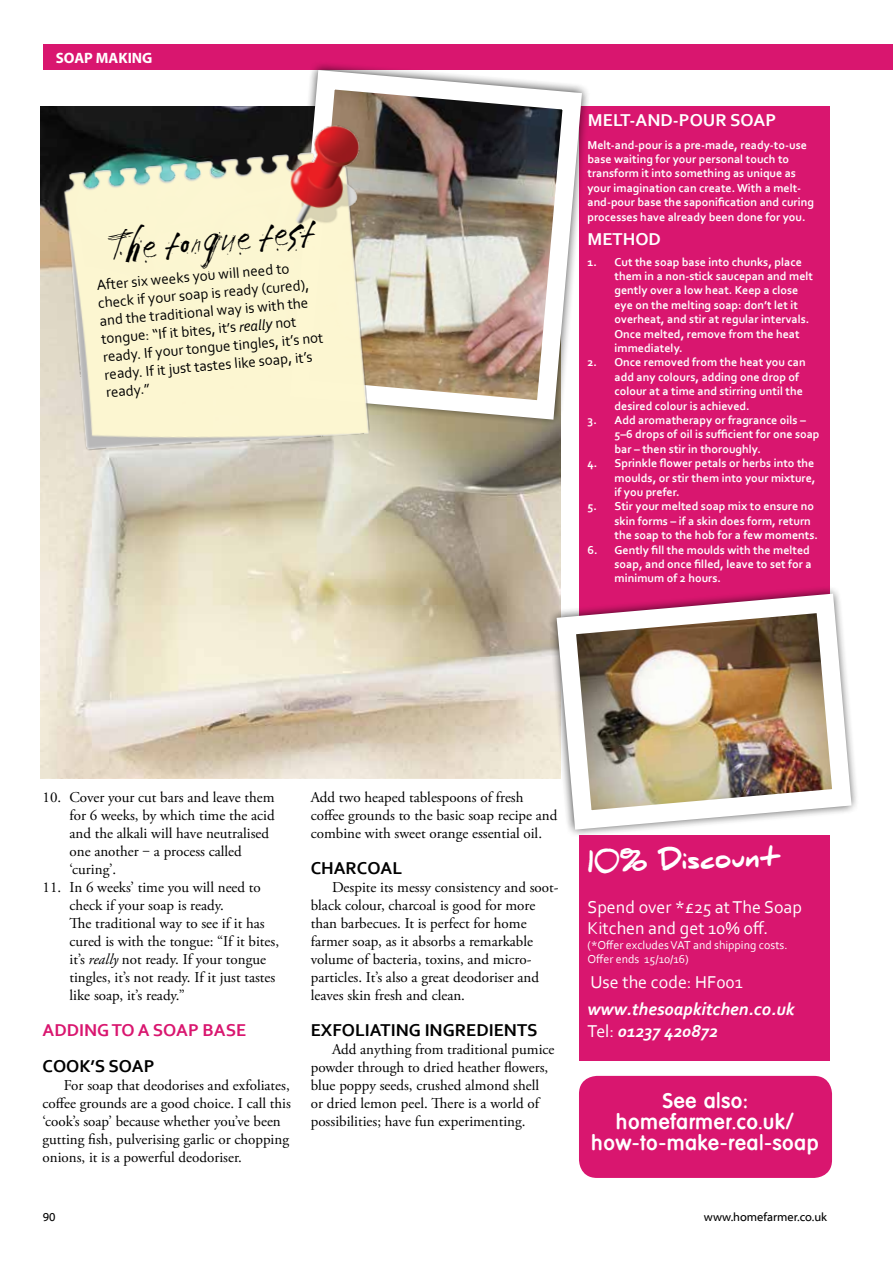
<style>
.page{position:relative;width:893px;height:1263px;background:#fff}
.page>*{position:absolute;margin:0;border:0;box-sizing:border-box;transform-origin:0 0}
.t1{font:36px "Smack";color:#000}
.t2{font:900 25.05px "Daniel";color:#fff}
.t3{font:700 21px/21px "Elementary Heavy SF";letter-spacing:.02em;color:#fff;text-align:center}
.t4{font:18px/21.6px "Corbel";color:#fff}
.t5{font:700 18px "Corbel";color:#000}
.t6{font:italic 700 18px/21.6px "Corbel";color:#fff}
.t7{font:700 18px "Corbel";color:#fff}
.t8{font:700 18px "Corbel";color:#d9166f}
.t9{font:15px/18px "Adobe Garamond Pro";color:#000}
.t10{font:15px/18px "Corbel";color:#000}
.t11{font:700 15px "Myriad Pro";color:#fff}
.t12{font:700 12px/14.4px "Corbel";color:#fff}
.t13{font:12px/14.4px "Corbel";color:#fff}
.t14{font:12px "Myriad Web Pro";color:#000}
.s1{font-style:italic}
.s2{font-weight:400;font-style:normal}
</style>
<div class="page">
<div style="left:43px;top:45px;width:850px;height:25px;background:#d9166f"></div>
<img style="left:41px;top:430px;width:520px;height:348px">
<div style="left:579px;top:106px;width:250px;height:621px;background:#d9166f"></div>
<img style="left:547px;top:584px;width:310px;height:255px">
<div style="left:579px;top:835px;width:250px;height:226px;background:#d9166f"></div>
<div style="left:579px;top:1076px;width:253px;height:102px;background:#d9166f;border-radius:18px"></div>
<img style="left:308px;top:64px;width:280px;height:365px">
<img style="left:40px;top:106px;width:367px;height:381px">
<p class="t11" style="left:56px;top:48px;width:98px">SOAP MAKING</p>
<h1 class="t1" style="left:103px;top:227px;width:213px;rotate:-5deg">The tongue test</h1>
<p class="t10" style="left:96px;top:276px;width:223px;rotate:-5deg">After six weeks you will need to check if your soap is ready (cured), and the traditional way is with the tongue: “If it bites, it’s <span class="s1">really</span> not ready. If your tongue tingles, it’s not ready. If it just tastes like soap, it’s ready.”</p>
<p class="t7" style="left:588px;top:109px;width:190px">MELT-AND-POUR SOAP</p>
<p class="t12" style="left:587px;top:137px;width:228px">Melt-and-pour is a pre-made, ready-to-use base waiting for your personal touch to transform it into something as unique as your imagination can create. With a melt&shy;and-pour base the saponification and curing processes have already been done for you.</p>
<p class="t7" style="left:587px;top:228px;width:75px">METHOD</p>
<p class="t12" style="left:614px;top:254px;width:200px;text-indent:-27px">1. Cut the soap base into chunks, place them in a non-stick saucepan and melt gently over a low heat. Keep a close eye on the melting soap: don’t let it overheat, and stir at regular intervals.<br>Once melted, remove from the heat immediately.</p>
<p class="t12" style="left:614px;top:355px;width:193px;text-indent:-27px">2. Once removed from the heat you can add any colours, adding one drop of colour at a time and stirring until the desired colour is achieved.</p>
<p class="t12" style="left:614px;top:412px;width:207px;text-indent:-27px">3. Add aromatherapy or fragrance oils –<br>5–6 drops of oil is sufficient for one soap bar – then stir in thoroughly.</p>
<p class="t12" style="left:614px;top:456px;width:203px;text-align:justify;text-indent:-27px">4. Sprinkle flower petals or herbs into the moulds, or stir them into your mixture, if you prefer.</p>
<p class="t12" style="left:614px;top:499px;width:205px;text-indent:-27px">5. Stir your melted soap mix to ensure no skin forms – if a skin does form, return the soap to the hob for a few moments.</p>
<p class="t12" style="left:614px;top:542px;width:199px;text-indent:-27px">6. Gently fill the moulds with the melted soap, and once filled, leave to set for a minimum of 2 hours.</p>
<p class="t9" style="left:70px;top:789px;width:207px;text-indent:-27px">10. Cover your cut bars and leave them for 6 weeks, by which time the acid and the alkali will have neutralised one another ‒ a process called ‘curing’.</p>
<p class="t9" style="left:70px;top:879px;width:211px;text-indent:-27px">11. In 6 weeks’ time you will need to check if your soap is ready.<br>The traditional way to see if it has cured is with the tongue: “If it bites, it’s <span class="s1">really</span> not ready. If your tongue tingles, it’s not ready. If it just tastes like soap, it’s ready.”</p>
<p class="t8" style="left:43px;top:1019px;width:205px">ADDING TO A SOAP BASE</p>
<p class="t5" style="left:43px;top:1055px;width:113px">COOK’S SOAP</p>
<p class="t9" style="left:43px;top:1077px;width:250px;text-indent:21px">For soap that deodorises and exfoliates, coffee grounds are a good choice. I call this ‘cook’s soap’ because whether you’ve been gutting fish, pulverising garlic or chopping onions, it is a powerful deodoriser.</p>
<p class="t9" style="left:311px;top:789px;width:248px">Add two heaped tablespoons of fresh coffee grounds to the basic soap recipe and combine with sweet orange essential oil.</p>
<p class="t5" style="left:311px;top:857px;width:93px">CHARCOAL</p>
<p class="t9" style="left:311px;top:879px;width:249px;text-indent:21px">Despite its messy consistency and soot&shy;black colour, charcoal is good for more than barbecues. It is perfect for home farmer soap, as it absorbs a remarkable volume of bacteria, toxins, and micro&shy;particles. It’s also a great deodoriser and leaves skin fresh and clean.</p>
<p class="t5" style="left:311px;top:1019px;width:228px">EXFOLIATING INGREDIENTS</p>
<p class="t9" style="left:311px;top:1041px;width:245px;text-indent:21px">Add anything from traditional pumice powder through to dried heather flowers, blue poppy seeds, crushed almond shell or dried lemon peel. There is a world of possibilities; have fun experimenting.</p>
<h2 class="t2" style="left:587px;top:849px;width:194px;rotate:-2deg">10% Discount</h2>
<p class="t4" style="left:587px;top:895px;width:216px">Spend over *£25 at The Soap<br>Kitchen and get 10% off.</p>
<p class="t13" style="left:587px;top:937px;width:202px">(*Offer excludes VAT and shipping costs.<br>Offer ends 15/10/16)</p>
<p class="t4" style="left:591px;top:970px;width:154px">Use the code: HF001</p>
<p class="t6" style="left:587px;top:998px;width:209px">www.thesoapkitchen.co.uk<br><span class="s2">Tel:</span> 01237 420872</p>
<h3 class="t3" style="left:591px;top:1090px;width:229px">See also: homefarmer.co.uk/ how-to-make-real-soap</h3>
<p class="t14" style="left:43px;top:1210px;width:14px">90</p>
<p class="t14" style="left:704px;top:1210px;width:125px">www.homefarmer.co.uk</p>
</div>
